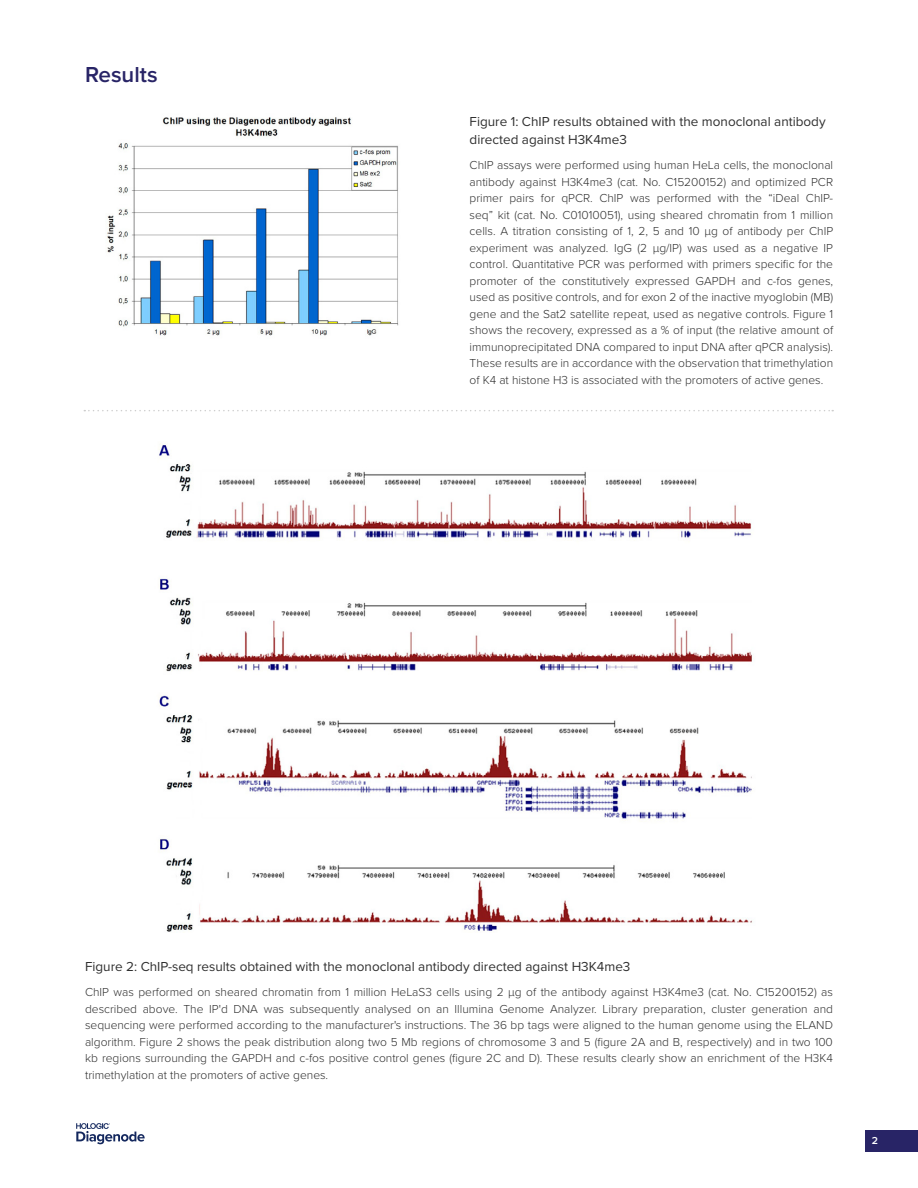
<style>
.page{position:relative;width:918px;height:1188px;background:#fff}
.page>*{position:absolute;margin:0;border:0;box-sizing:border-box;transform-origin:0 0}
.t1{font:600 22.5px "Proxima Nova";color:#282466}
.t2{font:13.5px/18px "Proxima Nova";color:#2f2f2f}
.t3{font:300 12px/16.5px "Proxima Nova";color:#2f2f2f;text-align:justify}
.t4{font:600 10.5px "Proxima Nova";color:#fff}
</style>
<div class="page">
<div style="left:865px;top:1131px;width:53px;height:21px;background:#282466"></div>
<svg style="left:76px;top:1123px;width:69px;height:21px"></svg>
<svg style="left:84px;top:410px;width:749px;height:1px"></svg>
<img style="left:159px;top:443px;width:593px;height:489px">
<img style="left:107px;top:117px;width:292px;height:219px">
<h1 class="t1" style="left:85px;top:57px;width:74px">Results</h1>
<p class="t2" style="left:470px;top:112px;width:358px">Figure 1: ChIP results obtained with the monoclonal antibody directed against H3K4me3</p>
<p class="t3" style="left:470px;top:157px;width:365px">ChIP assays were performed using human HeLa cells, the monoclonal antibody against H3K4me3 (cat. No. C15200152) and optimized PCR primer pairs for qPCR. ChIP was performed with the “iDeal ChIP&shy;seq” kit (cat. No. C01010051), using sheared chromatin from 1 million cells. A titration consisting of 1, 2, 5 and 10 µg of antibody per ChIP experiment was analyzed. IgG (2 µg/IP) was used as a negative IP control. Quantitative PCR was performed with primers specific for the promoter of the constitutively expressed GAPDH and c-fos genes, used as positive controls, and for exon 2 of the inactive myoglobin (MB) gene and the Sat2 satellite repeat, used as negative controls. Figure 1 shows the recovery, expressed as a % of input (the relative amount of immunoprecipitated DNA compared to input DNA after qPCR analysis).<br>These results are in accordance with the observation that trimethylation of K4 at histone H3 is associated with the promoters of active genes.</p>
<p class="t2" style="left:85px;top:957px;width:547px">Figure 2: ChIP-seq results obtained with the monoclonal antibody directed against H3K4me3</p>
<p class="t3" style="left:85px;top:984px;width:750px">ChIP was performed on sheared chromatin from 1 million HeLaS3 cells using 2 µg of the antibody against H3K4me3 (cat. No. C15200152) as described above. The IP'd DNA was subsequently analysed on an Illumina Genome Analyzer. Library preparation, cluster generation and sequencing were performed according to the manufacturer's instructions. The 36 bp tags were aligned to the human genome using the ELAND algorithm. Figure 2 shows the peak distribution along two 5 Mb regions of chromosome 3 and 5 (figure 2A and B, respectively) and in two 100 kb regions surrounding the GAPDH and c-fos positive control genes (figure 2C and D). These results clearly show an enrichment of the H3K4 trimethylation at the promoters of active genes.</p>
<p class="t4" style="left:872px;top:1133px;width:8px">2</p>
</div>
